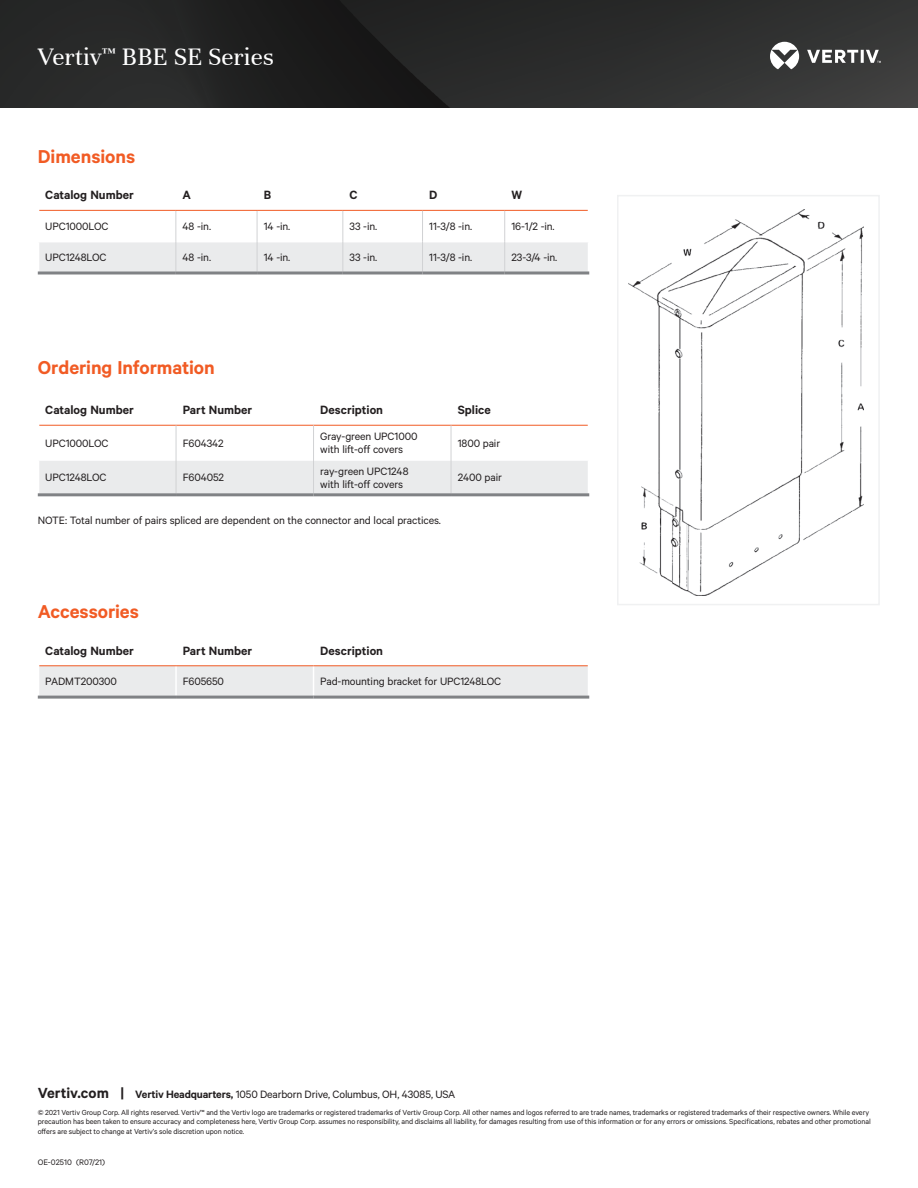
<style>
.page{position:relative;width:918px;height:1188px;background:#fff}
.page>*{position:absolute;margin:0;border:0;box-sizing:border-box;transform-origin:0 0}
.t1{font:27px "Unna";color:#fff}
.t2{font:600 21px "Calibre";color:#f15b24}
.t3{font:600 13.5px "Calibre";color:#231f20}
.t4{font:12px/13.5px "Calibre";letter-spacing:-.01em;color:#231f20}
.t5{font:9px "Calibre";color:#231f20}
.t6{font:8.25px/9.8px "Calibre";letter-spacing:-.01em;color:#231f20}
.s1{font-weight:600;font-size:16.5px}
.s2{font-weight:600}
</style>
<div class="page">
<img style="left:0;top:0;width:918px;height:108px">
<svg style="left:770px;top:42px;width:111px;height:27px"></svg>
<div style="left:617px;top:195px;width:263px;height:410px;border:2px solid #f0f1f2"></div>
<img style="left:629px;top:209px;width:234px;height:386px">
<svg style="left:39px;top:211px;width:549px;height:61px"></svg>
<hr style="left:38px;top:241px;width:138px;height:1px;background:#fff">
<hr style="left:176px;top:241px;width:81px;height:1px;background:#fff">
<hr style="left:257px;top:241px;width:86px;height:1px;background:#fff">
<hr style="left:343px;top:241px;width:79px;height:1px;background:#fff">
<hr style="left:423px;top:241px;width:82px;height:1px;background:#fff">
<hr style="left:505px;top:241px;width:84px;height:1px;background:#fff">
<hr style="left:176px;top:211px;width:1px;height:31px;background:#d1d2d4">
<hr style="left:257px;top:211px;width:1px;height:31px;background:#d1d2d4">
<hr style="left:343px;top:211px;width:1px;height:31px;background:#d1d2d4">
<hr style="left:422px;top:211px;width:1px;height:31px;background:#d1d2d4">
<hr style="left:504px;top:211px;width:1px;height:31px;background:#d1d2d4">
<hr style="left:176px;top:242px;width:1px;height:30px;background:#d1d2d4">
<hr style="left:257px;top:242px;width:1px;height:30px;background:#d1d2d4">
<hr style="left:343px;top:242px;width:1px;height:30px;background:#d1d2d4">
<hr style="left:422px;top:242px;width:1px;height:30px;background:#d1d2d4">
<hr style="left:504px;top:242px;width:1px;height:30px;background:#d1d2d4">
<hr style="left:39px;top:210px;width:137px;height:1px;background:#f15b24">
<hr style="left:176px;top:210px;width:81px;height:1px;background:#f15b24">
<hr style="left:257px;top:210px;width:86px;height:1px;background:#f15b24">
<hr style="left:343px;top:210px;width:80px;height:1px;background:#f15b24">
<hr style="left:423px;top:210px;width:82px;height:1px;background:#f15b24">
<hr style="left:505px;top:210px;width:83px;height:1px;background:#f15b24">
<hr style="left:38px;top:272px;width:138px;height:2px;background:#808285">
<hr style="left:176px;top:272px;width:81px;height:2px;background:#808285">
<hr style="left:257px;top:272px;width:86px;height:2px;background:#808285">
<hr style="left:343px;top:272px;width:80px;height:2px;background:#808285">
<hr style="left:423px;top:272px;width:82px;height:2px;background:#808285">
<hr style="left:505px;top:272px;width:84px;height:2px;background:#808285">
<svg style="left:39px;top:426px;width:549px;height:67px"></svg>
<hr style="left:38px;top:459px;width:138px;height:2px;background:#fff">
<hr style="left:176px;top:459px;width:137px;height:2px;background:#fff">
<hr style="left:314px;top:459px;width:137px;height:2px;background:#fff">
<hr style="left:451px;top:459px;width:138px;height:2px;background:#fff">
<hr style="left:39px;top:425px;width:137px;height:1px;background:#f15b24">
<hr style="left:176px;top:425px;width:138px;height:1px;background:#f15b24">
<hr style="left:314px;top:425px;width:137px;height:1px;background:#f15b24">
<hr style="left:451px;top:425px;width:137px;height:1px;background:#f15b24">
<hr style="left:176px;top:425px;width:1px;height:35px;background:#d1d2d4">
<hr style="left:313px;top:425px;width:1px;height:35px;background:#d1d2d4">
<hr style="left:451px;top:425px;width:1px;height:35px;background:#d1d2d4">
<hr style="left:176px;top:460px;width:1px;height:33px;background:#d1d2d4">
<hr style="left:313px;top:460px;width:1px;height:33px;background:#d1d2d4">
<hr style="left:451px;top:460px;width:1px;height:33px;background:#d1d2d4">
<hr style="left:38px;top:493px;width:138px;height:3px;background:#808285">
<hr style="left:176px;top:493px;width:138px;height:3px;background:#808285">
<hr style="left:314px;top:493px;width:137px;height:3px;background:#808285">
<hr style="left:451px;top:493px;width:138px;height:3px;background:#808285">
<div style="left:39px;top:667px;width:549px;height:29px;background:#eaebec"></div>
<hr style="left:175px;top:666px;width:2px;height:30px;background:#fff">
<hr style="left:313px;top:666px;width:1px;height:30px;background:#fff">
<hr style="left:39px;top:666px;width:137px;height:1px;background:#f15b24">
<hr style="left:176px;top:666px;width:138px;height:1px;background:#f15b24">
<hr style="left:314px;top:666px;width:274px;height:1px;background:#f15b24">
<hr style="left:38px;top:696px;width:138px;height:3px;background:#808285">
<hr style="left:176px;top:696px;width:138px;height:3px;background:#808285">
<hr style="left:314px;top:696px;width:275px;height:3px;background:#808285">
<h1 class="t1" style="left:38px;top:42px;width:238px">Vertiv<sup>™</sup> BBE SE Series</h1>
<h2 class="t2" style="left:38px;top:144px;width:99px">Dimensions</h2>
<h3 class="t3" style="left:45px;top:187px;width:90px">Catalog Number</h3>
<h3 class="t3" style="left:183px;top:187px;width:10px">A</h3>
<h3 class="t3" style="left:264px;top:187px;width:9px">B</h3>
<h3 class="t3" style="left:350px;top:187px;width:10px">C</h3>
<h3 class="t3" style="left:429px;top:187px;width:10px">D</h3>
<h3 class="t3" style="left:511px;top:187px;width:12px">W</h3>
<h3 class="t4" style="left:45px;top:219px;width:65px">UPC1000LOC</h3>
<h3 class="t4" style="left:183px;top:219px;width:30px">48 -in.</h3>
<h3 class="t4" style="left:264px;top:219px;width:28px">14 -in.</h3>
<h3 class="t4" style="left:350px;top:219px;width:29px">33 -in.</h3>
<h3 class="t4" style="left:429px;top:219px;width:44px">11-3/8 -in.</h3>
<h3 class="t4" style="left:511px;top:219px;width:45px">16-1/2 -in.</h3>
<h3 class="t4" style="left:45px;top:250px;width:63px">UPC1248LOC</h3>
<h3 class="t4" style="left:183px;top:250px;width:30px">48 -in.</h3>
<h3 class="t4" style="left:264px;top:250px;width:28px">14 -in.</h3>
<h3 class="t4" style="left:350px;top:250px;width:29px">33 -in.</h3>
<h3 class="t4" style="left:429px;top:250px;width:44px">11-3/8 -in.</h3>
<h3 class="t4" style="left:511px;top:250px;width:47px">23-3/4 -in.</h3>
<h2 class="t2" style="left:38px;top:355px;width:178px">Ordering Information</h2>
<h3 class="t3" style="left:45px;top:402px;width:90px">Catalog Number</h3>
<h3 class="t3" style="left:183px;top:402px;width:71px">Part Number</h3>
<h3 class="t3" style="left:320px;top:402px;width:64px">Description</h3>
<h3 class="t3" style="left:458px;top:402px;width:34px">Splice</h3>
<h3 class="t4" style="left:45px;top:436px;width:65px">UPC1000LOC</h3>
<h3 class="t4" style="left:183px;top:436px;width:42px">F604342</h3>
<h3 class="t4" style="left:320px;top:429px;width:99px">Gray-green UPC1000 with lift-off covers</h3>
<h3 class="t4" style="left:458px;top:436px;width:44px">1800 pair</h3>
<h3 class="t4" style="left:45px;top:470px;width:63px">UPC1248LOC</h3>
<h3 class="t4" style="left:183px;top:470px;width:43px">F604052</h3>
<h3 class="t4" style="left:320px;top:464px;width:90px">ray-green UPC1248 with lift-off covers</h3>
<h3 class="t4" style="left:458px;top:470px;width:46px">2400 pair</h3>
<h3 class="t4" style="left:38px;top:513px;width:405px">NOTE: Total number of pairs spliced are dependent on the connector and local practices.</h3>
<h2 class="t2" style="left:38px;top:599px;width:103px">Accessories</h2>
<h3 class="t3" style="left:45px;top:642px;width:90px">Catalog Number</h3>
<h3 class="t3" style="left:183px;top:642px;width:71px">Part Number</h3>
<h3 class="t3" style="left:320px;top:642px;width:64px">Description</h3>
<h3 class="t4" style="left:45px;top:674px;width:73px">PADMT200300</h3>
<h3 class="t4" style="left:183px;top:674px;width:43px">F605650</h3>
<h3 class="t4" style="left:320px;top:674px;width:183px">Pad-mounting bracket for UPC1248LOC</h3>
<h3 class="t4" style="left:38px;top:1087px;width:419px"><span class="s1">Vertiv.com |</span> <span class="s2">Vertiv Headquarters,</span> 1050 Dearborn Drive, Columbus, OH, 43085, USA</h3>
<p class="t6" style="left:38px;top:1107px;width:834px">© 2021 Vertiv Group Corp. All rights reserved. Vertiv™ and the Vertiv logo are trademarks or registered trademarks of Vertiv Group Corp. All other names and logos referred to are trade names, trademarks or registered trademarks of their respective owners. While every precaution has been taken to ensure accuracy and completeness here, Vertiv Group Corp. assumes no responsibility, and disclaims all liability, for damages resulting from use of this information or for any errors or omissions. Specifications, rebates and other promotional offers are subject to change at Vertiv’s sole discretion upon notice.</p>
<p class="t5" style="left:38px;top:1157px;width:69px">OE-02510 (R07/21)</p>
</div>
